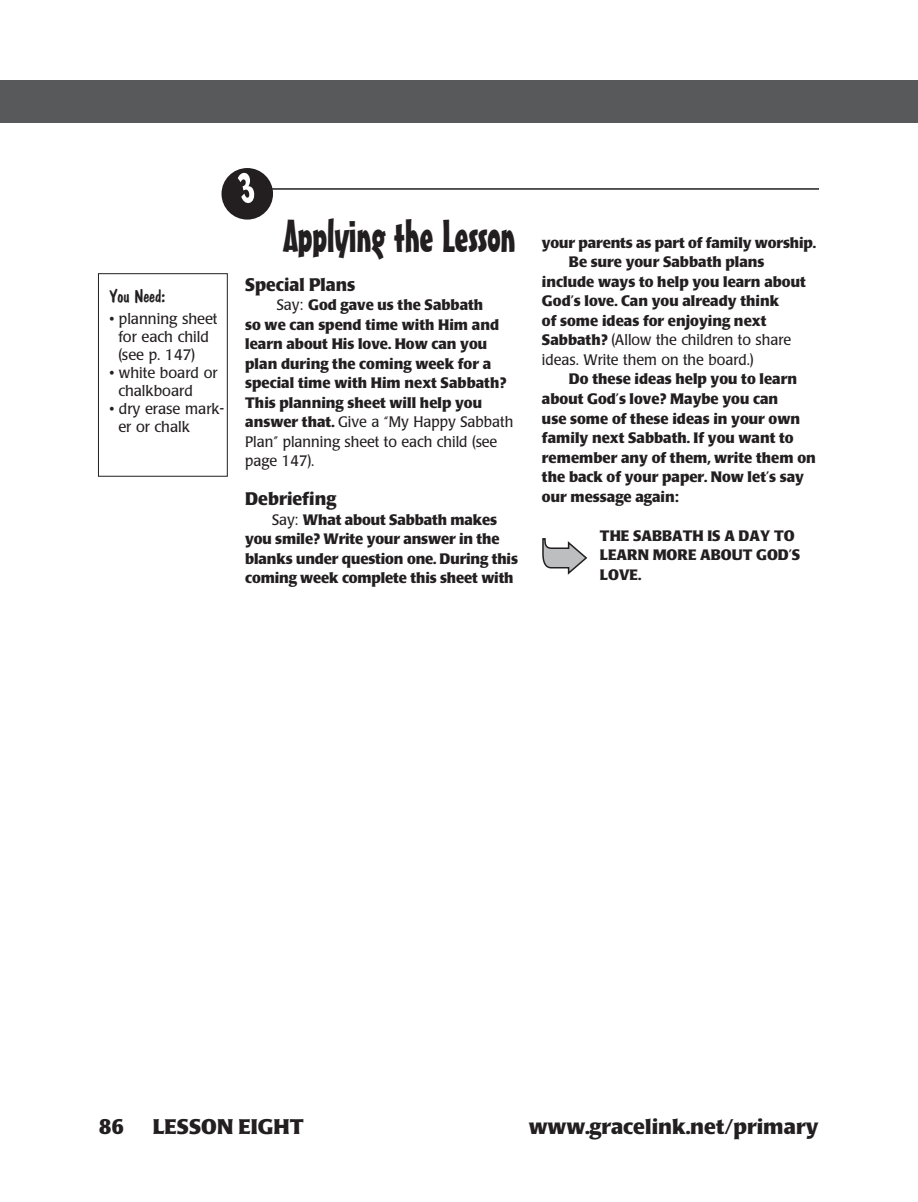
<style>
.page{position:relative;width:918px;height:1202px;background:#fff}
.page>*{position:absolute;margin:0;border:0;box-sizing:border-box;transform-origin:0 0}
.section_title{font:45px "Mister Earl BT";letter-spacing:-.01em;color:#231f20}
.t1{font:700 21px "Poppl Laudatio";color:#231f20}
.subhead{font:700 18px "Poppl Laudatio";color:#231f20;scale:.95 1}
.subhead-2{font:700 18px "Poppl Laudatio";color:#231f20}
.You_Need_head{font:18px "Dom Casual D";color:#231f20}
.body{font:700 15px/19.5px "Poppl Laudatio";color:#231f20}
.You_Need_items{font:15px/18px "Poppl Laudatio";color:#231f20}
.body-Xindent{font:700 15px/19.5px "Poppl Laudatio";color:#231f20}
.s1{font-weight:400}
</style>
<div class="page">
<div style="left:0;top:80px;width:891px;height:43px;background:#58595b"></div>
<div style="left:891px;top:80px;width:27px;height:43px;background:#58595b"></div>
<hr style="left:271px;top:188px;width:548px;height:2px;background:#231f20">
<div style="left:98px;top:273px;width:130px;height:203px;border:1px solid #231f20"></div>
<svg style="left:542px;top:538px;width:45px;height:36px"></svg>
<svg style="left:222px;top:168px;width:51px;height:51px"></svg>
<p class="You_Need_head" style="left:109px;top:285px;width:58px">You Need:</p>
<p class="You_Need_items" style="left:118px;top:310px;width:101px;text-indent:-9px">• planning sheet for each child (see p. 147)</p>
<p class="You_Need_items" style="left:118px;top:364px;width:101px;text-indent:-9px">• white board or chalkboard</p>
<p class="You_Need_items" style="left:118px;top:400px;width:107px;text-indent:-9px">• dry erase mark&shy;er or chalk</p>
<p class="section_title" style="left:284px;top:208px;width:234px">Applying the Lesson</p>
<p class="subhead" style="left:245px;top:274px;width:117px">Special Plans</p>
<p class="body" style="left:245px;top:296px;width:270px;text-indent:32px"><span class="s1">Say:</span> God gave us the Sabbath<br>so we can spend time with Him and learn about His love. How can you plan during the coming week for a special time with Him next Sabbath?<br>This planning sheet will help you answer that. <span class="s1">Give a “My Happy Sabbath<br>Plan” planning sheet to each child (see page 147).</span></p>
<p class="subhead-2" style="left:245px;top:489px;width:92px">Debriefing</p>
<p class="body" style="left:245px;top:510px;width:274px;text-indent:27px"><span class="s1">Say:</span> What about Sabbath makes you smile? Write your answer in the blanks under question one. During this coming week complete this sheet with</p>
<p class="body" style="left:542px;top:233px;width:275px">your parents as part of family worship.</p>
<p class="body" style="left:542px;top:253px;width:265px;text-indent:27px">Be sure your Sabbath plans include ways to help you learn about<br>God’s love. Can you already think<br>of some ideas for enjoying next<br>Sabbath? <span class="s1">(Allow the children to share ideas. Write them on the board.)</span></p>
<p class="body" style="left:542px;top:370px;width:275px;text-indent:27px">Do these ideas help you to learn about God’s love? Maybe you can<br>use some of these ideas in your own family next Sabbath. If you want to remember any of them, write them on the back of your paper. Now let’s say our message again:</p>
<p class="body-Xindent" style="left:600px;top:526px;width:202px">THE SABBATH IS A DAY TO<br>LEARN MORE ABOUT GOD’S<br>LOVE.</p>
<p class="t1" style="left:99px;top:1115px;width:27px">86</p>
<p class="t1" style="left:153px;top:1115px;width:152px">LESSON EIGHT</p>
<p class="t1" style="left:529px;top:1115px;width:291px">www.gracelink.net/primary</p>
</div>
